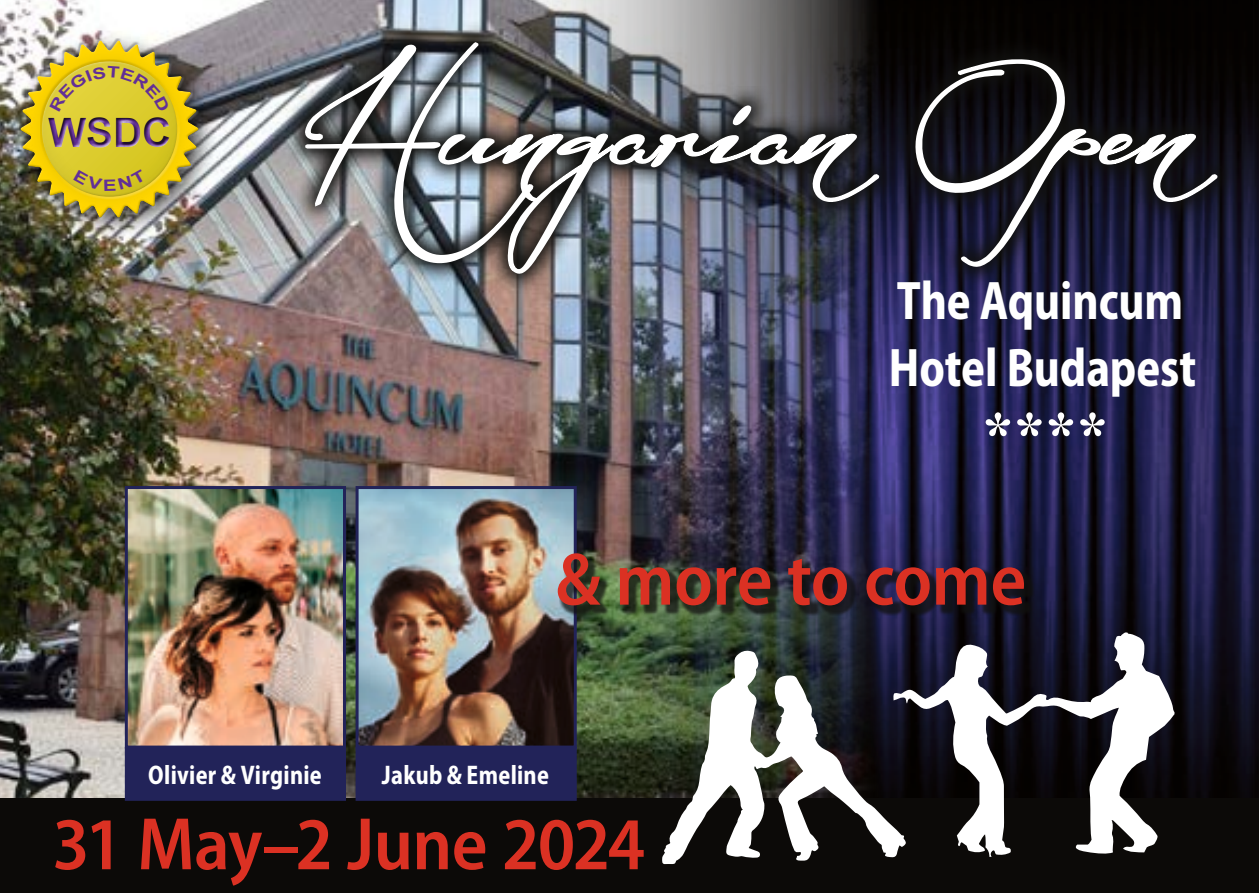
<style>
.page{position:relative;width:1259px;height:893px;background:#fff}
.page>*{position:absolute;margin:0;border:0;box-sizing:border-box;transform-origin:0 0}
.t1{font:600 semi-condensed 75px "Myriad Pro";letter-spacing:-.01em;color:#db3123}
.t2{font:700 63px "Times New Roman";color:#fff}
.t3{font:700 semi-condensed 54.6px/66.6px "Myriad Pro";letter-spacing:-.005em;color:#fff;scale:.88 1}
.t4{font:700 40.5px "Arial";color:#622f96}
.t5{font:700 semi-condensed 27px "Myriad Pro";letter-spacing:.01em;color:#fff;scale:.89 1}
</style>
<div class="page">
<img style="left:0;top:0;width:451px;height:799px">
<img style="left:451px;top:0;width:808px;height:799px">
<svg style="left:283px;top:21px;width:956px;height:275px;background:#302f3c"></svg>
<img style="left:303px;top:31px;width:578px;height:265px">
<svg style="left:912px;top:57px;width:307px;height:212px;background:#2c2b37"></svg>
<div style="left:0;top:799px;width:1259px;height:94px;background:#0c0a08"></div>
<div style="left:10px;top:30px;width:211px;height:210px;background:#030100;opacity:.75"></div>
<div style="left:18px;top:41px;width:184px;height:179px;background:#11110f;opacity:.3"></div>
<svg style="left:662px;top:650px;width:232px;height:214px"></svg>
<svg style="left:893px;top:632px;width:281px;height:225px"></svg>
<img style="left:359px;top:490px;width:214px;height:254px">
<div style="left:355px;top:486px;width:222px;height:262px;border:3px solid #222359"></div>
<div style="left:357px;top:748px;width:218px;height:51px;background:#222359"></div>
<div style="left:355px;top:747px;width:222px;height:54px;border:3px solid #222359"></div>
<img style="left:129px;top:490px;width:213px;height:254px">
<div style="left:125px;top:486px;width:221px;height:262px;border:3px solid #222359"></div>
<div style="left:126px;top:748px;width:218px;height:51px;background:#222359"></div>
<div style="left:125px;top:747px;width:221px;height:54px;border:3px solid #222359"></div>
<div style="left:559px;top:553px;width:475px;height:63px;background:#11110f;opacity:.75"></div>
<img style="left:20px;top:40px;width:179px;height:178px">
<h3 class="t4" style="left:48px;top:104px;width:125px">WSDC</h3>
<h3 class="t3" style="left:889px;top:268px;width:351px">The Aquincum<br>Hotel Budapest</h3>
<h2 class="t2" style="left:982px;top:388px;width:127px">****</h2>
<h1 class="t1" style="left:555px;top:538px;width:472px">&amp; more to come</h1>
<p class="t5" style="left:148px;top:760px;width:196px">Olivier &amp; Virginie</p>
<p class="t5" style="left:382px;top:760px;width:189px">Jakub &amp; Emeline</p>
<h1 class="t1" style="left:52px;top:803px;width:594px">31 May–2 June 2024</h1>
</div>
